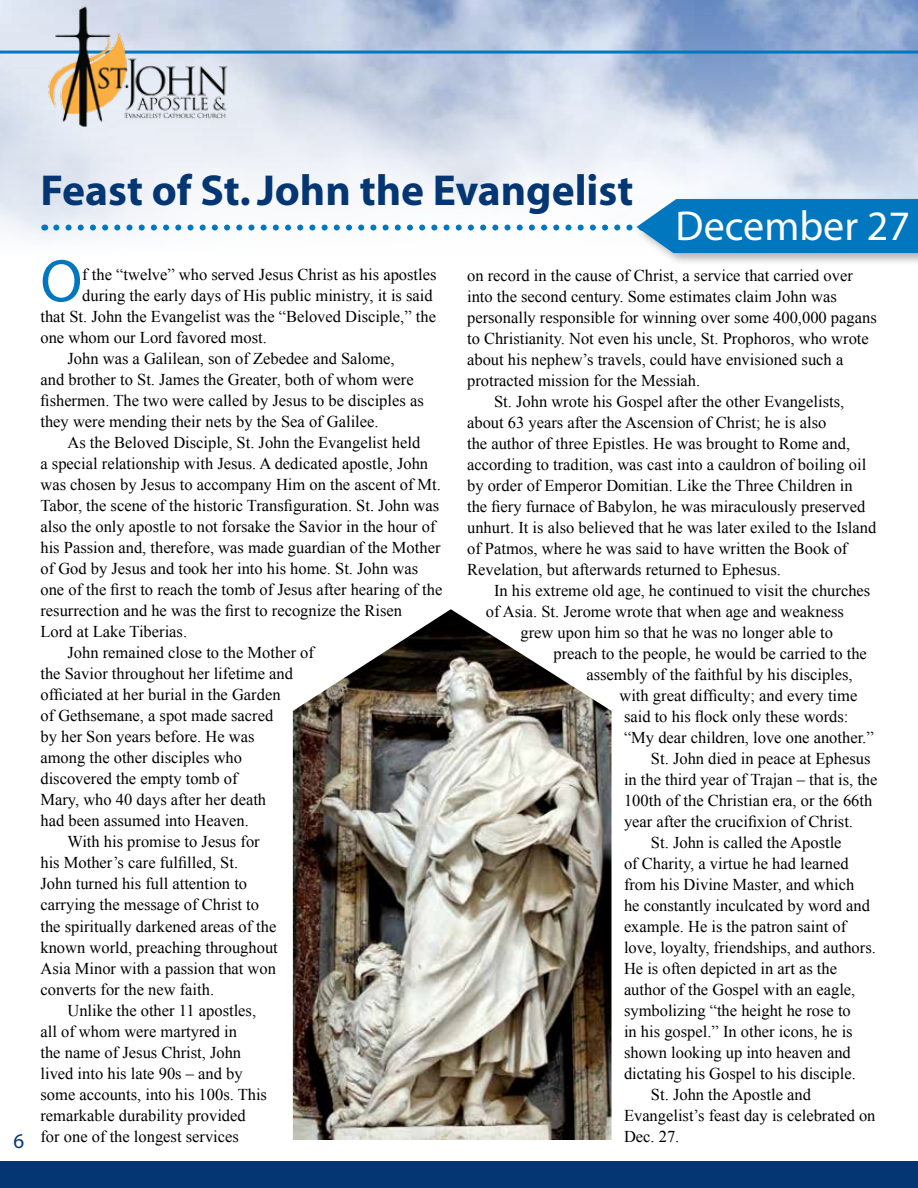
<style>
.page{position:relative;width:918px;height:1188px;background:#fff}
.page>*{position:absolute;margin:0;border:0;box-sizing:border-box;transform-origin:0 0}
.t1{font:60.6px "Myriad";color:#0077be}
.t2{font:700 43.5px "Myriad";color:#043673}
.t3{font:42px "Myriad";color:#fff}
.t4{font:21px "Myriad";color:#043673}
.t5{font:16.5px "Times New Roman";color:#000}
</style>
<div class="page">
<img style="left:0;top:0;width:918px;height:240px">
<hr style="left:0;top:51px;width:918px;height:3px;background:#0077be">
<img style="left:27px;top:0;width:219px;height:141px">
<div style="left:0;top:1161px;width:918px;height:27px;background:#043673"></div>
<img style="left:293px;top:609px;width:319px;height:531px">
<div style="left:634px;top:196px;width:284px;height:70px;background:#000;opacity:.3"></div>
<svg style="left:56px;top:199px;width:862px;height:54px"></svg>
<hr style="left:917px;top:312px;width:1px;height:375px;background:#004b8d">
<p class="t4" style="left:14px;top:1131px;width:12px">6</p>
<h2 class="t2" style="left:41px;top:168px;width:594px">Feast of St. John the Evangelist</h2>
<h3 class="t3" style="left:675px;top:205px;width:236px">December 27</h3>
<h1 class="t1" style="left:40px;top:251px;width:43px">O</h1>
<p class="t5" style="left:82px;top:264px;width:356px">f the “twelve” who served Jesus Christ as his apostles</p>
<p class="t5" style="left:82px;top:285px;width:352px">during the early days of His public ministry, it is said</p>
<p class="t5" style="left:40px;top:306px;width:397px">that St. John the Evangelist was the “Beloved Disciple,” the</p>
<p class="t5" style="left:40px;top:327px;width:228px">one whom our Lord favored most.</p>
<p class="t5" style="left:67px;top:348px;width:329px">John was a Galilean, son of Zebedee and Salome,</p>
<p class="t5" style="left:40px;top:369px;width:375px">and brother to St. James the Greater, both of whom were</p>
<p class="t5" style="left:40px;top:390px;width:385px">fishermen. The two were called by Jesus to be disciples as</p>
<p class="t5" style="left:40px;top:411px;width:340px">they were mending their nets by the Sea of Galilee.</p>
<p class="t5" style="left:67px;top:432px;width:354px">As the Beloved Disciple, St. John the Evangelist held</p>
<p class="t5" style="left:40px;top:453px;width:389px">a special relationship with Jesus. A dedicated apostle, John</p>
<p class="t5" style="left:40px;top:474px;width:402px">was chosen by Jesus to accompany Him on the ascent of Mt.</p>
<p class="t5" style="left:40px;top:495px;width:400px">Tabor, the scene of the historic Transfiguration. St. John was</p>
<p class="t5" style="left:40px;top:516px;width:397px">also the only apostle to not forsake the Savior in the hour of</p>
<p class="t5" style="left:40px;top:537px;width:402px">his Passion and, therefore, was made guardian of the Mother</p>
<p class="t5" style="left:40px;top:558px;width:379px">of God by Jesus and took her into his home. St. John was</p>
<p class="t5" style="left:40px;top:579px;width:403px">one of the first to reach the tomb of Jesus after hearing of the</p>
<p class="t5" style="left:40px;top:600px;width:363px">resurrection and he was the first to recognize the Risen</p>
<p class="t5" style="left:40px;top:621px;width:148px">Lord at Lake Tiberias.</p>
<p class="t5" style="left:67px;top:642px;width:248px">John remained close to the Mother of</p>
<p class="t5" style="left:40px;top:663px;width:254px">the Savior throughout her lifetime and</p>
<p class="t5" style="left:40px;top:684px;width:242px">officiated at her burial in the Garden</p>
<p class="t5" style="left:40px;top:705px;width:234px">of Gethsemane, a spot made sacred</p>
<p class="t5" style="left:40px;top:726px;width:215px">by her Son years before. He was</p>
<p class="t5" style="left:40px;top:747px;width:203px">among the other disciples who</p>
<p class="t5" style="left:40px;top:768px;width:199px">discovered the empty tomb of</p>
<p class="t5" style="left:40px;top:789px;width:227px">Mary, who 40 days after her death</p>
<p class="t5" style="left:40px;top:810px;width:210px">had been assumed into Heaven.</p>
<p class="t5" style="left:67px;top:831px;width:194px">With his promise to Jesus for</p>
<p class="t5" style="left:40px;top:852px;width:199px">his Mother’s care fulfilled, St.</p>
<p class="t5" style="left:40px;top:873px;width:208px">John turned his full attention to</p>
<p class="t5" style="left:40px;top:894px;width:220px">carrying the message of Christ to</p>
<p class="t5" style="left:40px;top:915px;width:237px">the spiritually darkened areas of the</p>
<p class="t5" style="left:40px;top:936px;width:239px">known world, preaching throughout</p>
<p class="t5" style="left:40px;top:957px;width:237px">Asia Minor with a passion that won</p>
<p class="t5" style="left:40px;top:978px;width:175px">converts for the new faith.</p>
<p class="t5" style="left:67px;top:999px;width:190px">Unlike the other 11 apostles,</p>
<p class="t5" style="left:40px;top:1020px;width:198px">all of whom were martyred in</p>
<p class="t5" style="left:40px;top:1041px;width:202px">the name of Jesus Christ, John</p>
<p class="t5" style="left:40px;top:1062px;width:204px">lived into his late 90s – and by</p>
<p class="t5" style="left:40px;top:1083px;width:228px">some accounts, into his 100s. This</p>
<p class="t5" style="left:40px;top:1104px;width:207px">remarkable durability provided</p>
<p class="t5" style="left:40px;top:1125px;width:200px">for one of the longest services</p>
<p class="t5" style="left:467px;top:264px;width:387px">on record in the cause of Christ, a service that carried over</p>
<p class="t5" style="left:467px;top:285px;width:371px">into the second century. Some estimates claim John was</p>
<p class="t5" style="left:467px;top:306px;width:411px">personally responsible for winning over some 400,000 pagans</p>
<p class="t5" style="left:467px;top:327px;width:403px">to Christianity. Not even his uncle, St. Prophoros, who wrote</p>
<p class="t5" style="left:467px;top:348px;width:378px">about his nephew’s travels, could have envisioned such a</p>
<p class="t5" style="left:467px;top:369px;width:235px">protracted mission for the Messiah.</p>
<p class="t5" style="left:494px;top:390px;width:352px">St. John wrote his Gospel after the other Evangelists,</p>
<p class="t5" style="left:467px;top:411px;width:361px">about 63 years after the Ascension of Christ; he is also</p>
<p class="t5" style="left:467px;top:432px;width:385px">the author of three Epistles. He was brought to Rome and,</p>
<p class="t5" style="left:467px;top:453px;width:401px">according to tradition, was cast into a cauldron of boiling oil</p>
<p class="t5" style="left:467px;top:474px;width:387px">by order of Emperor Domitian. Like the Three Children in</p>
<p class="t5" style="left:467px;top:495px;width:400px">the fiery furnace of Babylon, he was miraculously preserved</p>
<p class="t5" style="left:467px;top:516px;width:411px">unhurt. It is also believed that he was later exiled to the Island</p>
<p class="t5" style="left:467px;top:537px;width:382px">of Patmos, where he was said to have written the Book of</p>
<p class="t5" style="left:467px;top:558px;width:315px">Revelation, but afterwards returned to Ephesus.</p>
<p class="t5" style="left:494px;top:579px;width:378px">In his extreme old age, he continued to visit the churches</p>
<p class="t5" style="left:486px;top:600px;width:359px">of Asia. St. Jerome wrote that when age and weakness</p>
<p class="t5" style="left:520px;top:621px;width:314px">grew upon him so that he was no longer able to</p>
<p class="t5" style="left:553px;top:642px;width:315px">preach to the people, he would be carried to the</p>
<p class="t5" style="left:586px;top:663px;width:268px">assembly of the faithful by his disciples,</p>
<p class="t5" style="left:619px;top:684px;width:239px">with great difficulty; and every time</p>
<p class="t5" style="left:624px;top:705px;width:226px">said to his flock only these words:</p>
<p class="t5" style="left:624px;top:726px;width:251px">“My dear children, love one another.”</p>
<p class="t5" style="left:651px;top:747px;width:221px">St. John died in peace at Ephesus</p>
<p class="t5" style="left:624px;top:768px;width:255px">in the third year of Trajan – that is, the</p>
<p class="t5" style="left:624px;top:789px;width:250px">100th of the Christian era, or the 66th</p>
<p class="t5" style="left:624px;top:810px;width:231px">year after the crucifixion of Christ.</p>
<p class="t5" style="left:651px;top:831px;width:192px">St. John is called the Apostle</p>
<p class="t5" style="left:624px;top:852px;width:226px">of Charity, a virtue he had learned</p>
<p class="t5" style="left:624px;top:873px;width:232px">from his Divine Master, and which</p>
<p class="t5" style="left:624px;top:894px;width:248px">he constantly inculcated by word and</p>
<p class="t5" style="left:624px;top:915px;width:224px">example. He is the patron saint of</p>
<p class="t5" style="left:624px;top:936px;width:253px">love, loyalty, friendships, and authors.</p>
<p class="t5" style="left:624px;top:957px;width:215px">He is often depicted in art as the</p>
<p class="t5" style="left:624px;top:978px;width:233px">author of the Gospel with an eagle,</p>
<p class="t5" style="left:624px;top:999px;width:228px">symbolizing “the height he rose to</p>
<p class="t5" style="left:624px;top:1020px;width:230px">in his gospel.” In other icons, he is</p>
<p class="t5" style="left:624px;top:1041px;width:228px">shown looking up into heaven and</p>
<p class="t5" style="left:624px;top:1062px;width:233px">dictating his Gospel to his disciple.</p>
<p class="t5" style="left:651px;top:1083px;width:161px">St. John the Apostle and</p>
<p class="t5" style="left:624px;top:1104px;width:253px">Evangelist’s feast day is celebrated on</p>
<p class="t5" style="left:624px;top:1125px;width:57px">Dec. 27.</p>
</div>
